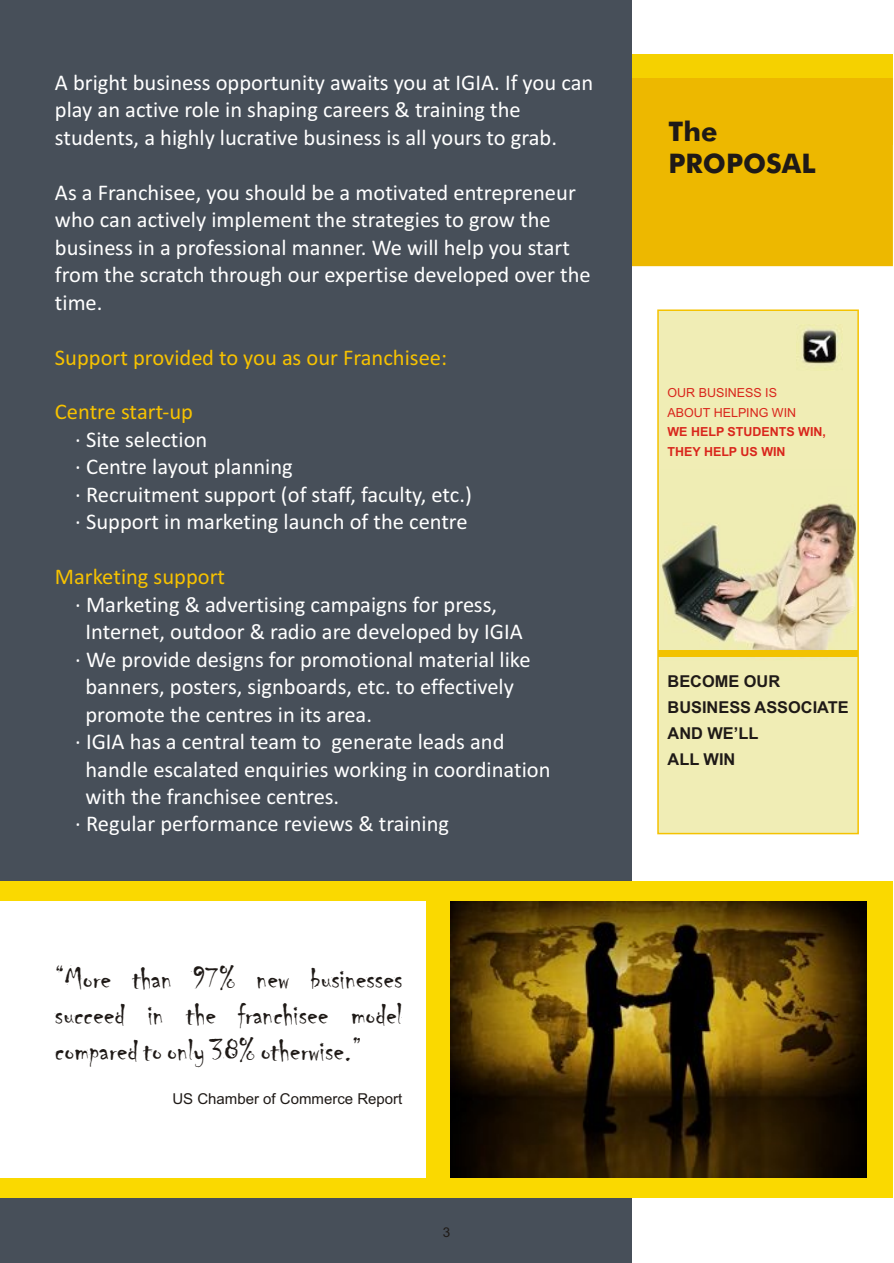
<style>
.page{position:relative;width:894px;height:1263px;background:#fff}
.page>*{position:absolute;margin:0;border:0;box-sizing:border-box;transform-origin:0 0}
.t1{font:31.5px/36.3px "Chiller";color:#1f1a17;text-align:justify}
.t2{font:700 27px/32.4px "Futura Md BT";color:#1f1a17}
.t3{font:22.5px/27.5px "Calibri";color:#fff}
.t4{font:22.5px "Calibri";color:#f7c200}
.t5{font:700 16.35px/26px "Arial";color:#1f1a17}
.t6{font:15px "Arial";color:#1f1a17}
.t7{font:13.5px "Arial";color:#1f1a17}
.t8{font:700 12.45px/19.8px "Arial";color:#d9261c}
.t9{font:12.45px/19.8px "Arial";color:#d9261c}
</style>
<div class="page">
<div style="left:0;top:54px;width:893px;height:90px;background:#f5d100"></div>
<div style="left:631px;top:78px;width:262px;height:188px;background:#edb800"></div>
<div style="left:0;top:0;width:631px;height:1263px;background:#474f59"></div>
<div style="left:0;top:882px;width:893px;height:316px;background:#fad900"></div>
<div style="left:0;top:901px;width:426px;height:277px;background:#fff"></div>
<img style="left:450px;top:901px;width:416px;height:277px">
<div style="left:657px;top:309px;width:202px;height:525px;background:#f0edb5;border:2px solid #f5c200"></div>
<img style="left:661px;top:503px;width:194px;height:147px">
<div style="left:658px;top:650px;width:200px;height:7px;background:#f2c200"></div>
<img style="left:796px;top:325px;width:44px;height:39px">
<p class="t3" style="left:55px;top:71px;width:540px">A bright business opportunity awaits you at IGIA. If you can play an active role in shaping careers &amp; training the students, a highly lucrative business is all yours to grab.</p>
<p class="t3" style="left:55px;top:180px;width:537px">As a Franchisee, you should be a motivated entrepreneur who can actively implement the strategies to grow the business in a professional manner. We will help you start from the scratch through our expertise developed over the time.</p>
<p class="t4" style="left:55px;top:348px;width:394px">Support provided to you as our Franchisee:</p>
<p class="t4" style="left:55px;top:403px;width:140px">Centre start-up</p>
<p class="t3" style="left:75px;top:428px;width:398px">· Site selection<br>· Centre layout planning<br>· Recruitment support (of staff, faculty, etc.) · Support in marketing launch of the centre</p>
<p class="t4" style="left:55px;top:567px;width:172px">Marketing support</p>
<p class="t3" style="left:75px;top:592px;width:423px">· Marketing &amp; advertising campaigns for press,</p>
<p class="t3" style="left:85px;top:620px;width:439px">Internet, outdoor &amp; radio are developed by IGIA</p>
<p class="t3" style="left:75px;top:647px;width:457px">· We provide designs for promotional material like</p>
<p class="t3" style="left:85px;top:675px;width:430px">banners, posters, signboards, etc. to effectively</p>
<p class="t3" style="left:85px;top:702px;width:288px">promote the centres in its area.</p>
<p class="t3" style="left:75px;top:730px;width:431px">· IGIA has a central team to generate leads and</p>
<p class="t3" style="left:85px;top:757px;width:467px">handle escalated enquiries working in coordination</p>
<p class="t3" style="left:85px;top:785px;width:255px">with the franchisee centres.</p>
<p class="t3" style="left:75px;top:812px;width:375px">· Regular performance reviews &amp; training</p>
<h1 class="t1" style="left:55px;top:961px;width:349px">“More than 97% new businesses succeed in the franchisee model compared to only 38% otherwise.”</h1>
<p class="t6" style="left:172px;top:1093px;width:232px">US Chamber of Commerce Report</p>
<p class="t7" style="left:443px;top:1227px;width:9px">3</p>
<p class="t2" style="left:668px;top:118px;width:149px">The<br>PROPOSAL</p>
<p class="t9" style="left:668px;top:384px;width:130px">OUR BUSINESS IS<br>ABOUT HELPING WIN</p>
<p class="t8" style="left:668px;top:423px;width:160px">WE HELP STUDENTS WIN,<br>THEY HELP US WIN</p>
<p class="t5" style="left:668px;top:670px;width:183px">BECOME OUR<br>BUSINESS ASSOCIATE<br>AND WE’LL<br>ALL WIN</p>
</div>
